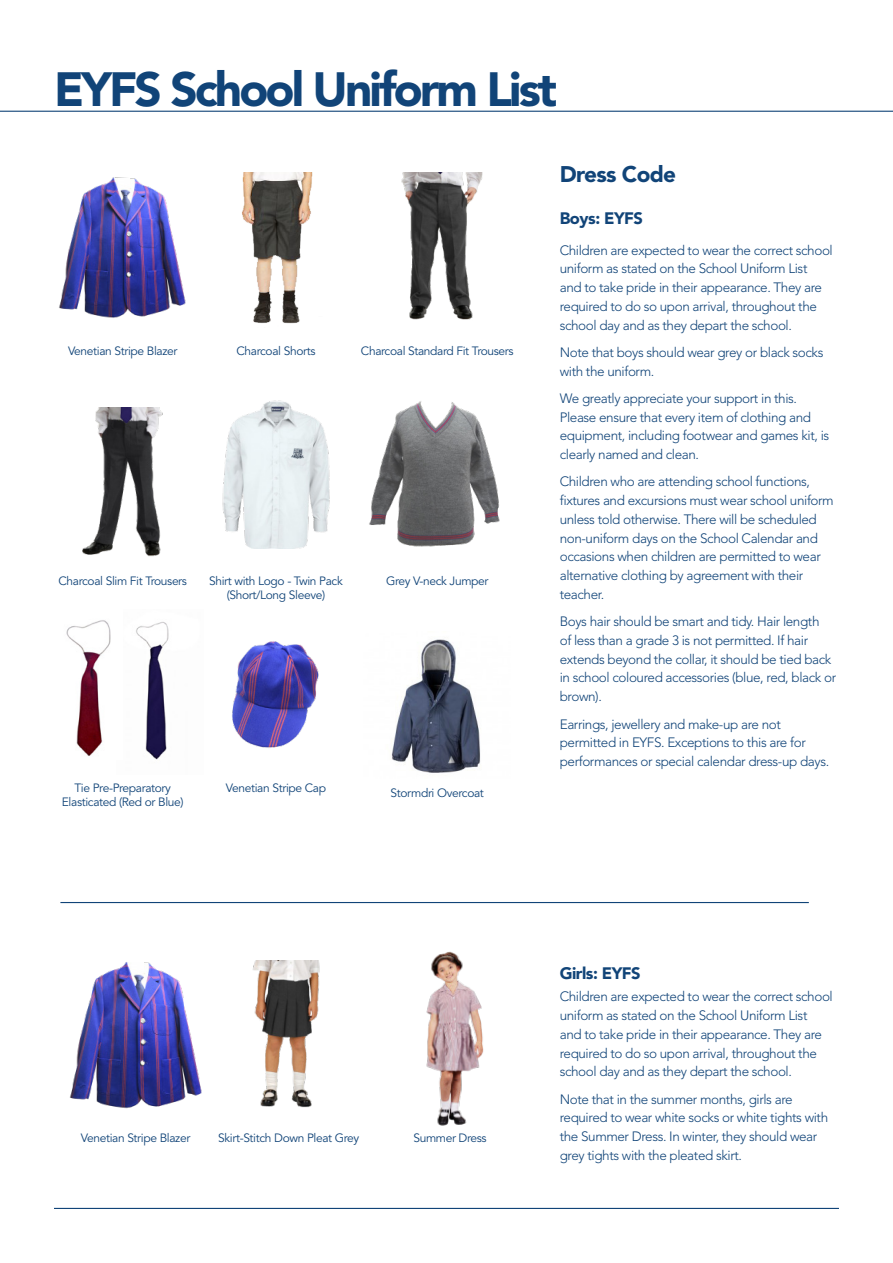
<style>
.page{position:relative;width:893px;height:1263px;background:#fff}
.page>*{position:absolute;margin:0;border:0;box-sizing:border-box;transform-origin:0 0}
.t1{font:900 47.7px "Avenir LT Std";letter-spacing:-.06em;color:#114478}
.t2{font:900 22.5px "Avenir LT Std";letter-spacing:-.03em;color:#114478}
.t3{font:900 16.5px "Avenir LT Std";letter-spacing:-.03em;color:#114478}
.t4{font:300 13.5px/18.8px "Avenir LT Std";letter-spacing:-.03em;color:#114478}
.t5{font:12px/14.4px "Avenir LT Std";letter-spacing:-.03em;color:#114478;text-align:center}
</style>
<div class="page">
<img style="left:242px;top:173px;width:71px;height:151px">
<img style="left:222px;top:401px;width:108px;height:147px">
<img style="left:136px;top:622px;width:33px;height:138px">
<img style="left:59px;top:177px;width:127px;height:141px">
<img style="left:82px;top:408px;width:81px;height:149px">
<img style="left:369px;top:401px;width:131px;height:146px">
<img style="left:401px;top:173px;width:82px;height:147px">
<img style="left:232px;top:641px;width:87px;height:107px">
<hr style="left:0;top:111px;width:893px;height:1px;background:#114478">
<img style="left:253px;top:960px;width:67px;height:148px">
<img style="left:69px;top:962px;width:133px;height:147px">
<img style="left:426px;top:951px;width:58px;height:175px">
<hr style="left:60px;top:902px;width:749px;height:1px;background:#114478">
<hr style="left:54px;top:1208px;width:785px;height:1px;background:#114478">
<img style="left:391px;top:639px;width:90px;height:134px">
<img style="left:66px;top:620px;width:45px;height:136px">
<p class="t1" style="left:54px;top:61px;width:505px">EYFS School Uniform List</p>
<p class="t2" style="left:560px;top:161px;width:118px">Dress Code</p>
<p class="t3" style="left:560px;top:209px;width:85px">Boys: EYFS</p>
<p class="t5" style="left:68px;top:343px;width:111px">Venetian Stripe Blazer</p>
<p class="t5" style="left:236px;top:343px;width:80px">Charcoal Shorts</p>
<p class="t5" style="left:361px;top:343px;width:154px">Charcoal Standard Fit Trousers</p>
<p class="t5" style="left:59px;top:574px;width:130px">Charcoal Slim Fit Trousers</p>
<p class="t5" style="left:209px;top:574px;width:135px">Shirt with Logo - Twin Pack</p>
<p class="t5" style="left:227px;top:588px;width:100px">(Short/Long Sleeve)</p>
<p class="t5" style="left:386px;top:574px;width:104px">Grey V-neck Jumper</p>
<p class="t4" style="left:560px;top:241px;width:275px">Children are expected to wear the correct school uniform as stated on the School Uniform List<br>and to take pride in their appearance. They are required to do so upon arrival, throughout the school day and as they depart the school.</p>
<p class="t4" style="left:560px;top:343px;width:265px">Note that boys should wear grey or black socks with the uniform.</p>
<p class="t4" style="left:560px;top:389px;width:271px">We greatly appreciate your support in this.<br>Please ensure that every item of clothing and equipment, including footwear and games kit, is clearly named and clean.</p>
<p class="t4" style="left:560px;top:472px;width:276px">Children who are attending school functions, fixtures and excursions must wear school uniform unless told otherwise. There will be scheduled non-uniform days on the School Calendar and occasions when children are permitted to wear alternative clothing by agreement with their teacher.</p>
<p class="t4" style="left:560px;top:612px;width:278px">Boys hair should be smart and tidy. Hair length<br>of less than a grade 3 is not permitted. If hair extends beyond the collar, it should be tied back in school coloured accessories (blue, red, black or brown).</p>
<p class="t4" style="left:560px;top:714px;width:271px">Earrings, jewellery and make-up are not permitted in EYFS. Exceptions to this are for performances or special calendar dress-up days.</p>
<p class="t5" style="left:62px;top:781px;width:123px">Tie Pre-Preparatory<br>Elasticated (Red or Blue)</p>
<p class="t5" style="left:226px;top:781px;width:102px">Venetian Stripe Cap</p>
<p class="t5" style="left:391px;top:786px;width:95px">Stormdri Overcoat</p>
<p class="t5" style="left:81px;top:1131px;width:111px">Venetian Stripe Blazer</p>
<p class="t5" style="left:218px;top:1131px;width:143px">Skirt-Stitch Down Pleat Grey</p>
<p class="t5" style="left:413px;top:1131px;width:75px">Summer Dress</p>
<p class="t3" style="left:560px;top:963px;width:82px">Girls: EYFS</p>
<p class="t4" style="left:560px;top:987px;width:275px">Children are expected to wear the correct school uniform as stated on the School Uniform List<br>and to take pride in their appearance. They are required to do so upon arrival, throughout the school day and as they depart the school.</p>
<p class="t4" style="left:560px;top:1090px;width:270px">Note that in the summer months, girls are required to wear white socks or white tights with the Summer Dress. In winter, they should wear grey tights with the pleated skirt.</p>
</div>
